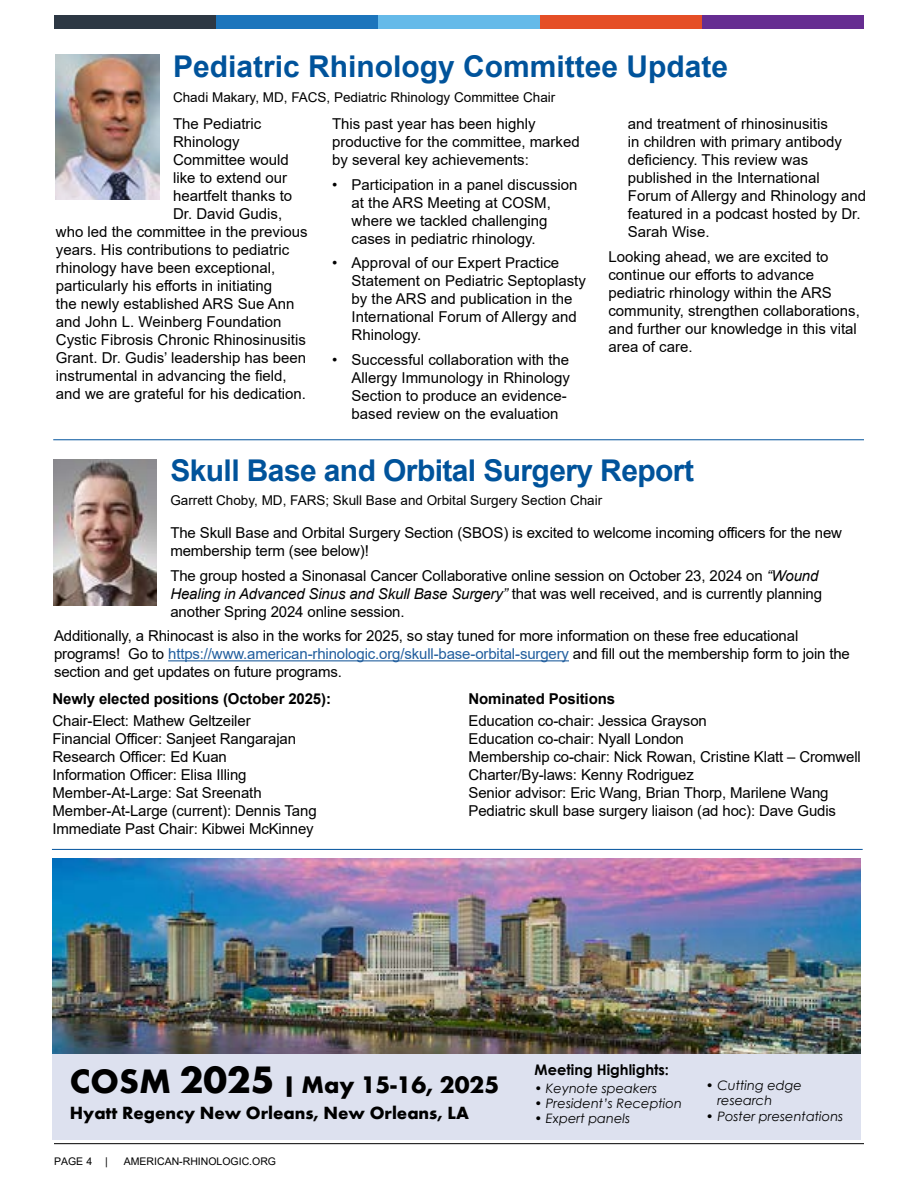
<style>
.page{position:relative;width:918px;height:1188px;background:#fff}
.page>*{position:absolute;margin:0;border:0;box-sizing:border-box;transform-origin:0 0}
.t1{font:700 30px "Arial";color:#00539b}
.t2{font:700 30px "Arial";letter-spacing:-.02em;color:#00539b}
.t3{font:700 24.75px "Futura";color:#000}
.t4{font:700 18.15px "Futura";color:#000}
.t5{font:15px/18px "Arial";color:#000}
.t6{font:700 15px "Arial";letter-spacing:-.01em;color:#000}
.t7{font:700 14.55px "Century Gothic";color:#000}
.t8{font:13.5px "Arial";color:#000}
.t9{font:italic 13.05px/15.6px "Century Gothic";color:#000}
.t10{font:10.5px "Arial";color:#000}
.s1{font-style:italic}
.s2{color:#215e9e}
.s3{font-size:34.95px}
.s4{font-size:39.45px}
</style>
<div class="page">
<hr style="left:54px;top:1143px;width:810px;height:1px;background:#000">
<div style="left:54px;top:15px;width:162px;height:14px;background:#2d3844"></div>
<div style="left:216px;top:15px;width:162px;height:14px;background:#1c75bc"></div>
<div style="left:378px;top:15px;width:162px;height:14px;background:#65bae9"></div>
<div style="left:540px;top:15px;width:162px;height:14px;background:#e54e26"></div>
<div style="left:702px;top:15px;width:162px;height:14px;background:#662d91"></div>
<img style="left:56px;top:54px;width:104px;height:146px">
<hr style="left:53px;top:439px;width:811px;height:1px;background:#00529c">
<img style="left:53px;top:459px;width:104px;height:146px">
<img style="left:52px;top:859px;width:809px;height:195px">
<hr style="left:168px;top:660px;width:401px;height:1px;background:#215e9e">
<div style="left:52px;top:1054px;width:809px;height:85px;background:#dde1ef"></div>
<hr style="left:52px;top:849px;width:811px;height:1px;background:#00529c">
<h1 class="t1" style="left:173px;top:46px;width:557px">Pediatric Rhinology Committee Update</h1>
<p class="t8" style="left:173px;top:88px;width:384px">Chadi Makary, MD, FACS, Pediatric Rhinology Committee Chair</p>
<p class="t5" style="left:173px;top:115px;width:90px">The Pediatric</p>
<p class="t5" style="left:173px;top:133px;width:68px">Rhinology</p>
<p class="t5" style="left:173px;top:151px;width:117px">Committee would</p>
<p class="t5" style="left:173px;top:169px;width:116px">like to extend our</p>
<p class="t5" style="left:173px;top:187px;width:121px">heartfelt thanks to</p>
<p class="t5" style="left:173px;top:205px;width:111px">Dr. David Gudis,</p>
<p class="t5" style="left:56px;top:223px;width:253px">who led the committee in the previous</p>
<p class="t5" style="left:56px;top:241px;width:235px">years. His contributions to pediatric</p>
<p class="t5" style="left:56px;top:259px;width:221px">rhinology have been exceptional,</p>
<p class="t5" style="left:56px;top:277px;width:218px">particularly his efforts in initiating</p>
<p class="t5" style="left:56px;top:295px;width:240px">the newly established ARS Sue Ann</p>
<p class="t5" style="left:56px;top:313px;width:227px">and John L. Weinberg Foundation</p>
<p class="t5" style="left:56px;top:331px;width:252px">Cystic Fibrosis Chronic Rhinosinusitis</p>
<p class="t5" style="left:56px;top:349px;width:252px">Grant. Dr. Gudis’ leadership has been</p>
<p class="t5" style="left:56px;top:367px;width:232px">instrumental in advancing the field,</p>
<p class="t5" style="left:56px;top:385px;width:252px">and we are grateful for his dedication.</p>
<p class="t5" style="left:628px;top:115px;width:240px">and treatment of rhinosinusitis<br>in children with primary antibody deficiency. This review was published in the International<br>Forum of Allergy and Rhinology and featured in a podcast hosted by Dr.<br>Sarah Wise.</p>
<p class="t5" style="left:608px;top:247px;width:253px">Looking ahead, we are excited to continue our efforts to advance pediatric rhinology within the ARS community, strengthen collaborations, and further our knowledge in this vital area of care.</p>
<p class="t5" style="left:332px;top:115px;width:249px">This past year has been highly productive for the committee, marked by several key achievements:</p>
<p class="t5" style="left:352px;top:175px;width:227px;text-indent:-20px">• Participation in a panel discussion at the ARS Meeting at COSM, where we tackled challenging cases in pediatric rhinology.</p>
<p class="t5" style="left:352px;top:254px;width:236px;text-indent:-20px">• Approval of our Expert Practice<br>Statement on Pediatric Septoplasty by the ARS and publication in the<br>International Forum of Allergy and<br>Rhinology.</p>
<p class="t5" style="left:352px;top:351px;width:220px;text-indent:-20px">• Successful collaboration with the Allergy Immunology in Rhinology Section to produce an evidence&shy;based review on the evaluation</p>
<h1 class="t2" style="left:170px;top:450px;width:525px">Skull Base and Orbital Surgery Report</h1>
<p class="t8" style="left:170px;top:491px;width:433px">Garrett Choby, MD, FARS; Skull Base and Orbital Surgery Section Chair</p>
<p class="t5" style="left:170px;top:523px;width:673px">The Skull Base and Orbital Surgery Section (SBOS) is excited to welcome incoming officers for the new membership term (see below)!</p>
<p class="t5" style="left:170px;top:566px;width:653px">The group hosted a Sinonasal Cancer Collaborative online session on October 23, 2024 on <span class="s1">“Wound<br>Healing in Advanced Sinus and Skull Base Surgery”</span> that was well received, and is currently planning another Spring 2024 online session.</p>
<p class="t5" style="left:54px;top:627px;width:797px">Additionally, a Rhinocast is also in the works for 2025, so stay tuned for more information on these free educational programs! Go to <span class="s2">https://www.american-rhinologic.org/skull-base-orbital-surgery</span> and fill out the membership form to join the section and get updates on future programs.</p>
<p class="t6" style="left:52px;top:689px;width:280px">Newly elected positions (October 2025):</p>
<p class="t5" style="left:52px;top:711px;width:266px">Chair-Elect: Mathew Geltzeiler<br>Financial Officer: Sanjeet Rangarajan Research Officer: Ed Kuan<br>Information Officer: Elisa Illing Member-At-Large: Sat Sreenath Member-At-Large (current): Dennis Tang Immediate Past Chair: Kibwei McKinney</p>
<p class="t6" style="left:469px;top:689px;width:148px">Nominated Positions</p>
<p class="t5" style="left:469px;top:711px;width:394px">Education co-chair: Jessica Grayson<br>Education co-chair: Nyall London<br>Membership co-chair: Nick Rowan, Cristine Klatt – Cromwell Charter/By-laws: Kenny Rodriguez<br>Senior advisor: Eric Wang, Brian Thorp, Marilene Wang Pediatric skull base surgery liaison (ad hoc): Dave Gudis</p>
<h2 class="t3" style="left:70px;top:1070px;width:431px"><span class="s3">COSM</span> <span class="s4">2025</span> | May 15-16, 2025</h2>
<p class="t4" style="left:70px;top:1102px;width:401px">Hyatt Regency New Orleans, New Orleans, LA</p>
<p class="t10" style="left:54px;top:1154px;width:55px">PAGE 4 |</p>
<p class="t10" style="left:124px;top:1154px;width:154px">AMERICAN-RHINOLOGIC.ORG</p>
<p class="t7" style="left:535px;top:1059px;width:136px">Meeting Highlights:</p>
<p class="t9" style="left:535px;top:1080px;width:124px">• Keynote speakers</p>
<p class="t9" style="left:535px;top:1095px;width:149px">• President’s Reception</p>
<p class="t9" style="left:535px;top:1110px;width:97px">• Expert panels</p>
<p class="t9" style="left:717px;top:1077px;width:86px;text-indent:-11px">• Cutting edge research</p>
<p class="t9" style="left:706px;top:1108px;width:139px">• Poster presentations</p>
</div>
